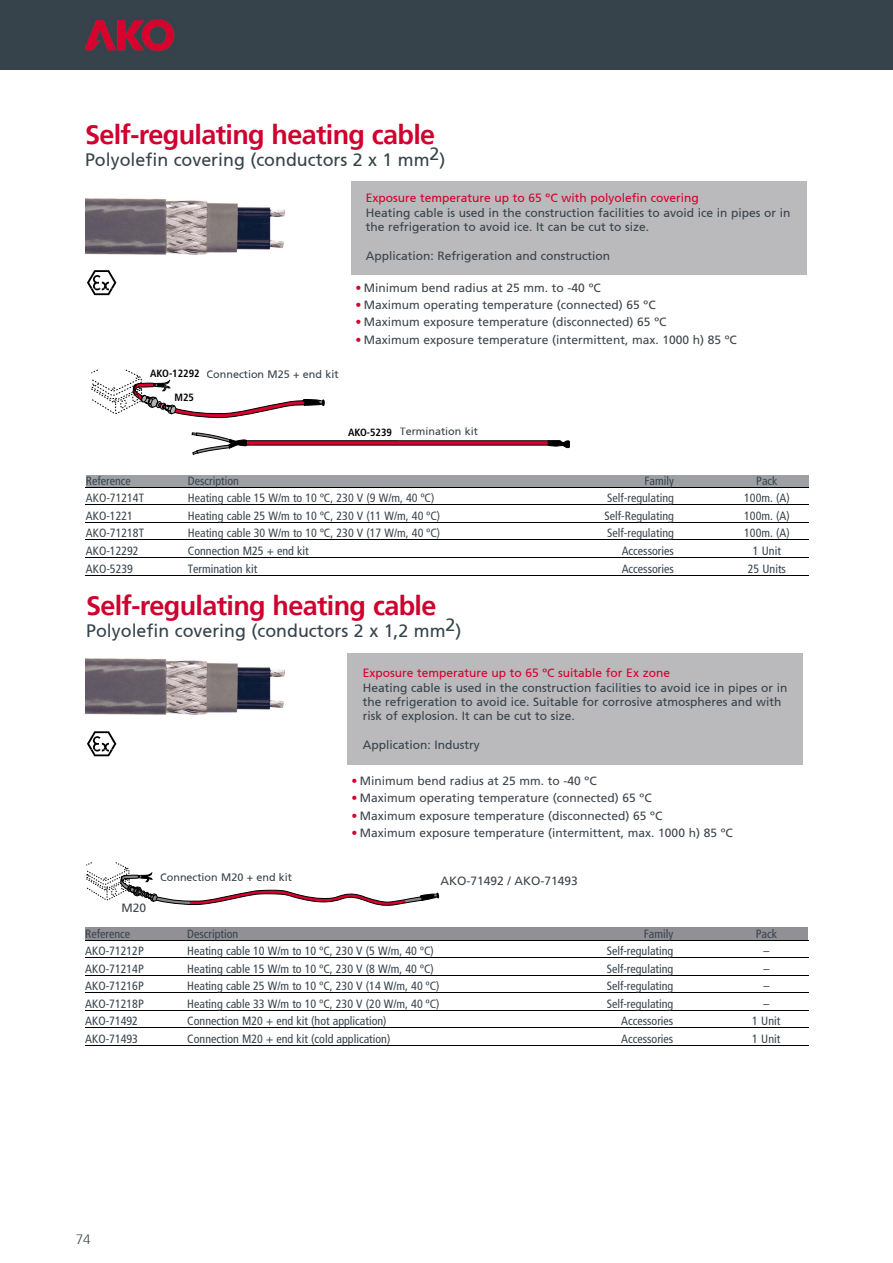
<style>
.page{position:relative;width:893px;height:1263px;background:#fff}
.page>*{position:absolute;margin:0;border:0;box-sizing:border-box;transform-origin:0 0}
.t1{font:700 27px "Frutiger 65";letter-spacing:-.025em;color:#ce012f}
.t2{font:18px "Frutiger 55 Roman";color:#36434b}
.t3{font:300 13.5px "Frutiger 45";color:#36434b}
.t4{font:condensed 12px "Frutiger";color:#36434b}
.t5{font:12px "Frutiger";color:#3d454c}
.t6{font:12px/14.4px "Frutiger 55 Roman";color:#36434b}
.t7{font:condensed 12px "Frutiger";color:#3d454c}
.t8{font:12px "Frutiger 55 Roman";color:#d6002d}
.t9{font:10.8px "Frutiger 55 Roman";color:#36434b}
.t10{font:10.5px "Trade Gothic";letter-spacing:-.02em;color:#000}
.t11{font:10.5px "Trade Gothic";color:#000}
.t12{font:700 condensed 10.5px "Frutiger";color:#000}
.t13{font:700 condensed 9px/9px "Frutiger";color:#000}
.s1{color:#d6002d}
.s2{font-family:"Frutiger";font-weight:700;font-stretch:condensed}
</style>
<div class="page">
<div style="left:0;top:0;width:893px;height:69px;background:#36434b"></div>
<img style="left:85px;top:19px;width:89px;height:33px">
<div style="left:85px;top:927px;width:722px;height:13px;background:#919095"></div>
<hr style="left:85px;top:940px;width:723px;height:1px;background:#000">
<hr style="left:85px;top:957px;width:723px;height:1px;background:#000">
<hr style="left:85px;top:975px;width:723px;height:1px;background:#000">
<hr style="left:85px;top:992px;width:723px;height:1px;background:#000">
<hr style="left:85px;top:1010px;width:723px;height:1px;background:#000">
<hr style="left:85px;top:1027px;width:723px;height:1px;background:#000">
<hr style="left:85px;top:1045px;width:723px;height:1px;background:#000">
<img style="left:85px;top:198px;width:200px;height:57px">
<img style="left:85px;top:658px;width:200px;height:57px">
<svg style="left:94px;top:743px;width:23px;height:14px"></svg>
<svg style="left:87px;top:731px;width:29px;height:25px"></svg>
<svg style="left:94px;top:282px;width:23px;height:14px"></svg>
<svg style="left:87px;top:270px;width:29px;height:25px"></svg>
<div style="left:351px;top:182px;width:455px;height:93px;background:#bab9bc"></div>
<div style="left:348px;top:653px;width:455px;height:111px;background:#bab9bc"></div>
<div style="left:86px;top:475px;width:722px;height:13px;background:#9da1a5"></div>
<hr style="left:86px;top:487px;width:723px;height:1px;background:#000">
<hr style="left:86px;top:504px;width:723px;height:1px;background:#000">
<hr style="left:86px;top:522px;width:723px;height:1px;background:#000">
<hr style="left:86px;top:539px;width:723px;height:1px;background:#000">
<hr style="left:86px;top:557px;width:723px;height:1px;background:#000">
<hr style="left:86px;top:575px;width:723px;height:1px;background:#000">
<svg style="left:247px;top:440px;width:151px;height:5px"></svg>
<svg style="left:191px;top:432px;width:56px;height:23px"></svg>
<svg style="left:398px;top:440px;width:172px;height:8px"></svg>
<svg style="left:91px;top:369px;width:234px;height:49px"></svg>
<svg style="left:86px;top:862px;width:353px;height:44px"></svg>
<h1 class="t1" style="left:85px;top:119px;width:352px">Self-regulating heating cable</h1>
<h2 class="t2" style="left:85px;top:149px;width:362px">Polyolefin covering (conductors 2 x 1 mm2)</h2>
<p class="t8" style="left:366px;top:191px;width:334px">Exposure temperature up to 65 ºC with polyolefin covering</p>
<p class="t6" style="left:366px;top:206px;width:426px">Heating cable is used in the construction facilities to avoid ice in pipes or in the refrigeration to avoid ice. It can be cut to size.</p>
<p class="t6" style="left:366px;top:249px;width:246px">Application: Refrigeration and construction</p>
<p class="t5" style="left:355px;top:280px;width:247px"><span class="s1">•</span> Minimum bend radius at 25 mm. to -40 ºC</p>
<p class="t5" style="left:355px;top:298px;width:302px"><span class="s1">•</span> Maximum operating temperature (connected) 65 ºC</p>
<p class="t5" style="left:355px;top:315px;width:313px"><span class="s1">•</span> Maximum exposure temperature (disconnected) 65 ºC</p>
<p class="t5" style="left:355px;top:332px;width:383px"><span class="s1">•</span> Maximum exposure temperature (intermittent, max. 1000 h) 85 ºC</p>
<p class="t10" style="left:150px;top:367px;width:250px"><span class="s2">AKO-12292</span> Kit para extremos de conexión a caja + final</p>
<p class="t9" style="left:207px;top:367px;width:133px">Connection M25 + end kit</p>
<p class="t12" style="left:174px;top:391px;width:21px">M25</p>
<p class="t9" style="left:400px;top:425px;width:80px">Termination kit</p>
<p class="t11" style="left:348px;top:426px;width:137px"><span class="s2">AKO-5239</span> Kit de terminación</p>
<p class="t4" style="left:86px;top:474px;width:46px">Reference</p>
<p class="t4" style="left:188px;top:474px;width:53px">Description</p>
<p class="t4" style="left:644px;top:474px;width:31px">Family</p>
<p class="t4" style="left:756px;top:474px;width:23px">Pack</p>
<p class="t7" style="left:86px;top:491px;width:60px">AKO-71214T</p>
<p class="t7" style="left:188px;top:491px;width:248px">Heating cable 15 W/m to 10 ºC, 230 V (9 W/m, 40 ºC)</p>
<p class="t7" style="left:607px;top:491px;width:68px">Self-regulating</p>
<p class="t4" style="left:744px;top:491px;width:47px">100m. (A)</p>
<p class="t4" style="left:86px;top:509px;width:49px">AKO-1221</p>
<p class="t4" style="left:188px;top:509px;width:254px">Heating cable 25 W/m to 10 ºC, 230 V (11 W/m, 40 ºC)</p>
<p class="t4" style="left:605px;top:509px;width:71px">Self-Regulating</p>
<p class="t4" style="left:744px;top:509px;width:47px">100m. (A)</p>
<p class="t7" style="left:86px;top:526px;width:60px">AKO-71218T</p>
<p class="t7" style="left:188px;top:526px;width:254px">Heating cable 30 W/m to 10 ºC, 230 V (17 W/m, 40 ºC)</p>
<p class="t7" style="left:607px;top:526px;width:68px">Self-regulating</p>
<p class="t4" style="left:744px;top:526px;width:47px">100m. (A)</p>
<p class="t4" style="left:86px;top:544px;width:54px">AKO-12292</p>
<p class="t4" style="left:188px;top:544px;width:122px">Connection M25 + end kit</p>
<p class="t4" style="left:622px;top:544px;width:54px">Accessories</p>
<p class="t4" style="left:753px;top:544px;width:30px">1 Unit</p>
<p class="t4" style="left:86px;top:561px;width:49px">AKO-5239</p>
<p class="t4" style="left:188px;top:561px;width:71px">Termination kit</p>
<p class="t4" style="left:622px;top:561px;width:54px">Accessories</p>
<p class="t4" style="left:748px;top:561px;width:40px">25 Units</p>
<h1 class="t1" style="left:86px;top:590px;width:352px">Self-regulating heating cable</h1>
<h2 class="t2" style="left:86px;top:620px;width:377px">Polyolefin covering (conductors 2 x 1,2 mm2)</h2>
<p class="t8" style="left:363px;top:666px;width:309px">Exposure temperature up to 65 ºC suitable for Ex zone</p>
<p class="t6" style="left:363px;top:680px;width:426px">Heating cable is used in the construction facilities to avoid ice in pipes or in the refrigeration to avoid ice. Suitable for corrosive atmospheres and with risk of explosion. It can be cut to size.</p>
<p class="t6" style="left:363px;top:738px;width:119px">Application: Industry</p>
<p class="t5" style="left:351px;top:774px;width:247px"><span class="s1">•</span> Minimum bend radius at 25 mm. to -40 ºC</p>
<p class="t5" style="left:351px;top:791px;width:302px"><span class="s1">•</span> Maximum operating temperature (connected) 65 ºC</p>
<p class="t5" style="left:351px;top:808px;width:313px"><span class="s1">•</span> Maximum exposure temperature (disconnected) 65 ºC</p>
<p class="t5" style="left:351px;top:826px;width:383px"><span class="s1">•</span> Maximum exposure temperature (intermittent, max. 1000 h) 85 ºC</p>
<p class="t5" style="left:122px;top:900px;width:26px">M20</p>
<p class="t13" style="left:157px;top:870px;width:18px">M20<br>M25</p>
<p class="t5" style="left:440px;top:874px;width:139px">AKO-71492 / AKO-71493</p>
<p class="t9" style="left:160px;top:871px;width:133px">Connection M20 + end kit</p>
<p class="t4" style="left:85px;top:926px;width:46px">Reference</p>
<p class="t4" style="left:187px;top:926px;width:53px">Description</p>
<p class="t4" style="left:644px;top:926px;width:31px">Family</p>
<p class="t4" style="left:756px;top:926px;width:23px">Pack</p>
<p class="t4" style="left:85px;top:944px;width:60px">AKO-71212P</p>
<p class="t4" style="left:187px;top:944px;width:248px">Heating cable 10 W/m to 10 ºC, 230 V (5 W/m, 40 ºC)</p>
<p class="t4" style="left:607px;top:944px;width:68px">Self-regulating</p>
<p class="t4" style="left:763px;top:944px;width:7px">–</p>
<p class="t4" style="left:85px;top:961px;width:60px">AKO-71214P</p>
<p class="t4" style="left:187px;top:961px;width:248px">Heating cable 15 W/m to 10 ºC, 230 V (8 W/m, 40 ºC)</p>
<p class="t4" style="left:607px;top:961px;width:68px">Self-regulating</p>
<p class="t4" style="left:763px;top:961px;width:7px">–</p>
<p class="t4" style="left:85px;top:979px;width:60px">AKO-71216P</p>
<p class="t4" style="left:187px;top:979px;width:254px">Heating cable 25 W/m to 10 ºC, 230 V (14 W/m, 40 ºC)</p>
<p class="t4" style="left:607px;top:979px;width:68px">Self-regulating</p>
<p class="t4" style="left:763px;top:979px;width:7px">–</p>
<p class="t4" style="left:85px;top:997px;width:60px">AKO-71218P</p>
<p class="t4" style="left:187px;top:997px;width:254px">Heating cable 33 W/m to 10 ºC, 230 V (20 W/m, 40 ºC)</p>
<p class="t4" style="left:607px;top:997px;width:68px">Self-regulating</p>
<p class="t4" style="left:763px;top:997px;width:7px">–</p>
<p class="t4" style="left:85px;top:1014px;width:54px">AKO-71492</p>
<p class="t4" style="left:187px;top:1014px;width:201px">Connection M20 + end kit (hot application)</p>
<p class="t4" style="left:621px;top:1014px;width:54px">Accessories</p>
<p class="t4" style="left:752px;top:1014px;width:30px">1 Unit</p>
<p class="t4" style="left:85px;top:1032px;width:54px">AKO-71493</p>
<p class="t4" style="left:187px;top:1032px;width:205px">Connection M20 + end kit (cold application)</p>
<p class="t4" style="left:621px;top:1032px;width:54px">Accessories</p>
<p class="t4" style="left:752px;top:1032px;width:30px">1 Unit</p>
<p class="t3" style="left:76px;top:1231px;width:17px">74</p>
</div>
